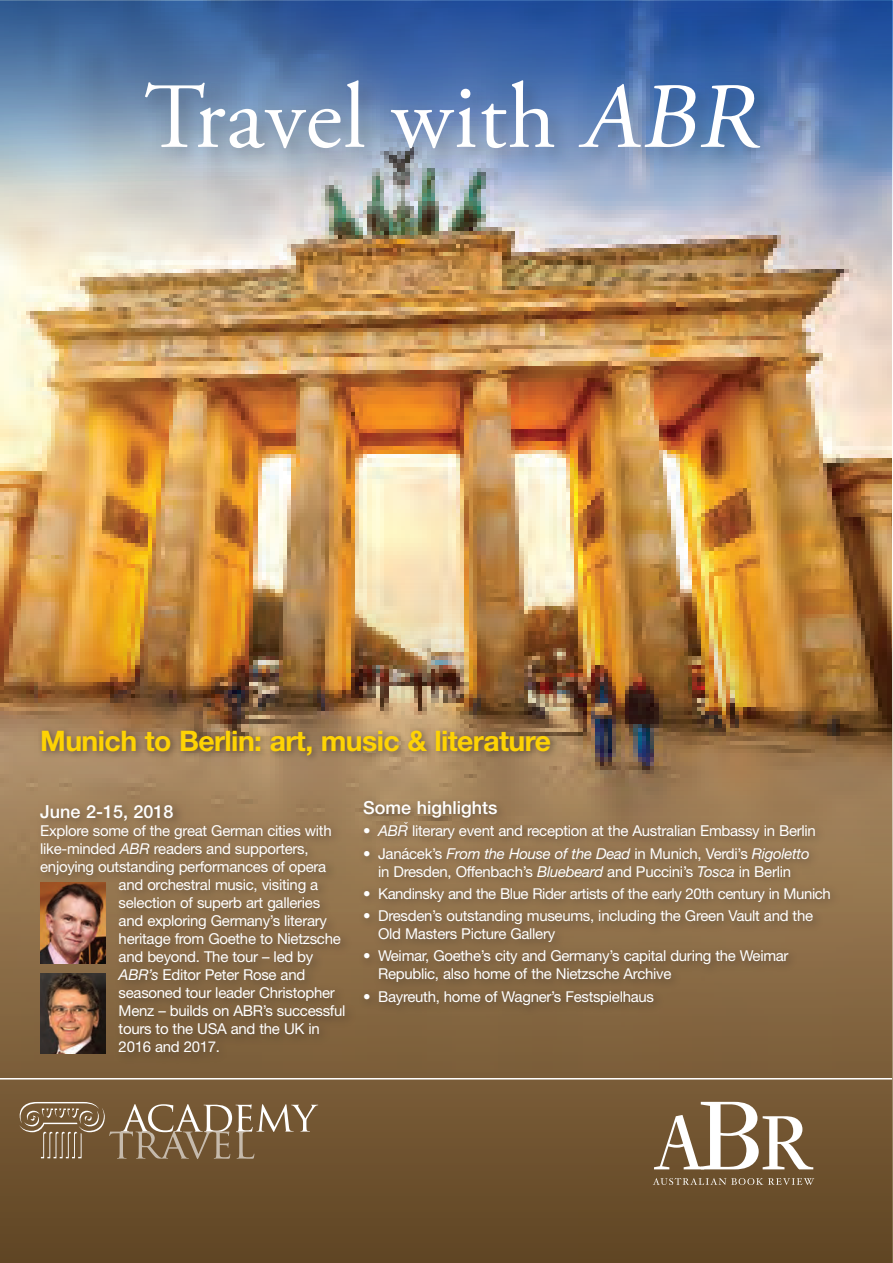
<style>
.page{position:relative;width:893px;height:1263px;background:#fff}
.page>*{position:absolute;margin:0;border:0;box-sizing:border-box;transform-origin:0 0}
.t1{font:93px "Adobe Garamond Pro";letter-spacing:.01em;color:#fff}
.t2{font:700 28.35px "Helvetica Neue LT Std";letter-spacing:-.02em;color:#fed304}
.t3{font:500 18px "Helvetica Neue LT Std";color:#fff}
.t4{font:15px/18px "Helvetica Neue LT Std";letter-spacing:-.02em;color:#fff}
.s1{font-style:italic}
</style>
<div class="page">
<img style="left:0;top:351px;width:892px;height:182px">
<img style="left:0;top:533px;width:892px;height:730px">
<svg style="left:19px;top:1102px;width:299px;height:57px;background:#866e4f"></svg>
<img style="left:0;top:244px;width:892px;height:107px">
<img style="left:0;top:0;width:892px;height:243px">
<div style="left:142px;top:77px;width:637px;height:92px;background:#231f20;opacity:.2"></div>
<hr style="left:0;top:1078px;width:892px;height:1px;background:#fff">
<div style="left:38px;top:725px;width:521px;height:38px;background:#231f20;opacity:.5"></div>
<div style="left:35px;top:800px;width:321px;height:264px;background:#231f20;opacity:.5"></div>
<div style="left:358px;top:795px;width:483px;height:222px;background:#231f20;opacity:.5"></div>
<svg style="left:654px;top:1102px;width:159px;height:67px"></svg>
<svg style="left:653px;top:1178px;width:161px;height:7px"></svg>
<img style="left:40px;top:883px;width:66px;height:80px">
<img style="left:40px;top:973px;width:66px;height:80px">
<h1 class="t1" style="left:144px;top:61px;width:614px">Travel with <span class="s1">ABR</span></h1>
<h2 class="t2" style="left:40px;top:723px;width:512px">Munich to Berlin: art, music &amp; literature</h2>
<p class="t3" style="left:40px;top:801px;width:135px">June 2-15, 2018</p>
<p class="t4" style="left:40px;top:822px;width:293px">Explore some of the great German cities with</p>
<p class="t4" style="left:40px;top:840px;width:270px">like-minded <span class="s1">ABR</span> readers and supporters,</p>
<p class="t4" style="left:40px;top:858px;width:288px">enjoying outstanding performances of opera</p>
<p class="t4" style="left:119px;top:876px;width:201px">and orchestral music, visiting a</p>
<p class="t4" style="left:119px;top:894px;width:203px">selection of superb art galleries</p>
<p class="t4" style="left:119px;top:912px;width:210px">and exploring Germany’s literary</p>
<p class="t4" style="left:119px;top:930px;width:224px">heritage from Goethe to Nietzsche</p>
<p class="t4" style="left:119px;top:948px;width:196px">and beyond. The tour – led by</p>
<p class="t4" style="left:119px;top:966px;width:188px"><span class="s1">ABR’s</span> Editor Peter Rose and</p>
<p class="t4" style="left:119px;top:984px;width:218px">seasoned tour leader Christopher</p>
<p class="t4" style="left:119px;top:1002px;width:228px">Menz – builds on ABR’s successful</p>
<p class="t4" style="left:119px;top:1020px;width:203px">tours to the USA and the UK in</p>
<p class="t4" style="left:119px;top:1038px;width:103px">2016 and 2017.</p>
<p class="t3" style="left:363px;top:797px;width:136px">Some highlights</p>
<p class="t4" style="left:363px;top:822px;width:454px">• <span class="s1">ABR</span> literary event and reception at the Australian Embassy in Berlin</p>
<p class="t4" style="left:363px;top:844px;width:448px;text-align:center">• Janácek’s <span class="s1">From the House of the Dead</span> in Munich, Verdi’s <span class="s1">Rigoletto </span>in Dresden, Offenbach’s <span class="s1">Bluebeard</span> and Puccini’s <span class="s1">Tosca</span> in Berlin</p>
<p class="t4" style="left:363px;top:884px;width:469px">• Kandinsky and the Blue Rider artists of the early 20th century in Munich</p>
<p class="t4" style="left:378px;top:906px;width:436px;text-indent:-15px">• Dresden’s outstanding museums, including the Green Vault and the<br>Old Masters Picture Gallery</p>
<p class="t4" style="left:378px;top:947px;width:412px;text-indent:-15px">• Weimar, Goethe’s city and Germany’s capital during the Weimar<br>Republic, also home of the Nietzsche Archive</p>
<p class="t4" style="left:363px;top:987px;width:292px">• Bayreuth, home of Wagner’s Festspielhaus</p>
</div>
